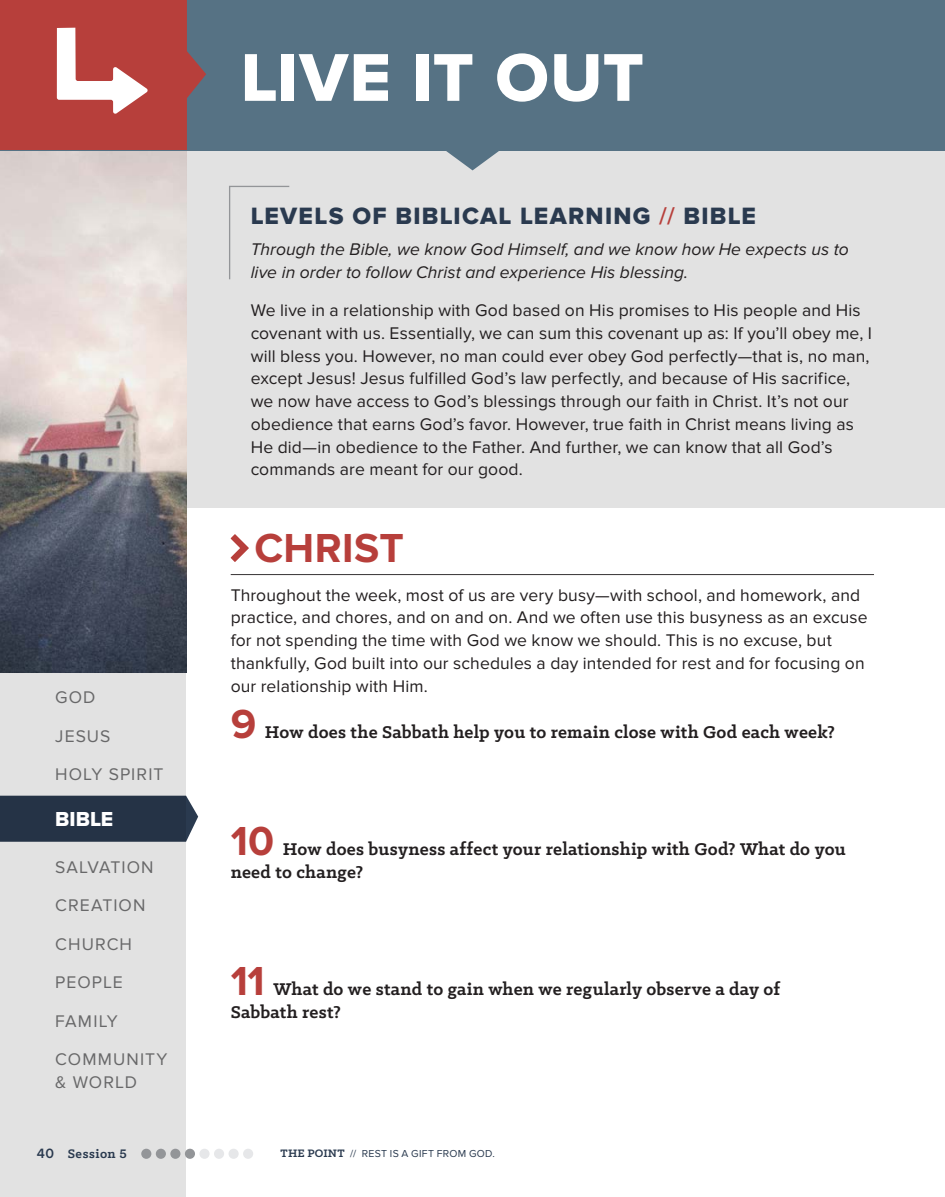
<style>
.page{position:relative;width:945px;height:1197px;background:#fff}
.page>*{position:absolute;margin:0;border:0;box-sizing:border-box;transform-origin:0 0}
.lio_header{font:70px "Proxima Nova Extrabld";letter-spacing:.01em;color:#fff}
.ccc_headers{font:700 42px "Proxima Nova";letter-spacing:.01em;color:#b73f3b}
.LOBL_large{font:24.5px "Proxima Nova Extrabld";letter-spacing:.05em;color:#2a3a4f}
.LOBL_column_bold{font:21px "Proxima Nova Extrabld";letter-spacing:.005em;color:#fff}
.question{font:700 19.25px/22.8px "Klinic Slab";letter-spacing:.015em;color:#231f20}
.body_copy{font:17.5px/22.8px "Proxima Nova";letter-spacing:.005em;color:#231f20}
.body_copy-2{font:italic 17.5px/22.8px "Proxima Nova";letter-spacing:.005em;color:#231f20}
.LOBL_column{font:17.5px/22.8px "Proxima Nova";letter-spacing:.06em;color:#686869}
.t1{font:700 14px "Klinic Slab";letter-spacing:.035em;color:#2a3a4f}
.point_small{font:10.5px "Proxima Nova";letter-spacing:.03em;color:#2a3a4f}
.s1{font-family:"Proxima Nova";font-weight:600;color:#b73f3b}
.s2{font-family:"Proxima Nova";font-size:42px;color:#b73f3b}
.s3{font-family:"Proxima Nova";font-weight:600}
.s4{font-family:"Klinic Slab";font-weight:700;font-size:12.25px}
</style>
<div class="page">
<div style="left:186px;top:150px;width:759px;height:358px;background:#e2e2e2"></div>
<div style="left:0;top:664px;width:186px;height:533px;background:#e2e2e2"></div>
<img style="left:0;top:150px;width:187px;height:522px">
<svg style="left:0;top:796px;width:198px;height:46px;background:#2c394c"></svg>
<div style="left:0;top:0;width:945px;height:150px;background:#567284"></div>
<svg style="left:443px;top:150px;width:60px;height:20px"></svg>
<hr style="left:231px;top:574px;width:643px;height:1px;background:#363334">
<svg style="left:231px;top:534px;width:18px;height:28px"></svg>
<svg style="left:0;top:0;width:206px;height:150px;background:#b65553"></svg>
<svg style="left:229px;top:185px;width:61px;height:95px"></svg>
<div style="left:141px;top:1149px;width:10px;height:10px;background:#939598;border-radius:50%"></div>
<div style="left:156px;top:1149px;width:10px;height:10px;background:#939598;border-radius:50%"></div>
<div style="left:170px;top:1149px;width:10px;height:10px;background:#939598;border-radius:50%"></div>
<div style="left:185px;top:1149px;width:10px;height:10px;background:#939598;border-radius:50%"></div>
<div style="left:199px;top:1149px;width:11px;height:10px;background:#e6e7e9;border-radius:50%"></div>
<div style="left:214px;top:1149px;width:10px;height:10px;background:#e6e7e9;border-radius:50%"></div>
<div style="left:229px;top:1149px;width:10px;height:10px;background:#e6e7e9;border-radius:50%"></div>
<div style="left:243px;top:1149px;width:10px;height:10px;background:#e6e7e9;border-radius:50%"></div>
<p class="lio_header" style="left:241px;top:37px;width:405px">LIVE IT OUT</p>
<p class="LOBL_column" style="left:55px;top:686px;width:42px">GOD</p>
<p class="LOBL_column" style="left:55px;top:725px;width:57px">JESUS</p>
<p class="LOBL_column" style="left:55px;top:763px;width:110px">HOLY SPIRIT</p>
<p class="LOBL_column_bold" style="left:55px;top:807px;width:60px">BIBLE</p>
<p class="LOBL_column" style="left:55px;top:856px;width:100px">SALVATION</p>
<p class="LOBL_column" style="left:55px;top:894px;width:92px">CREATION</p>
<p class="LOBL_column" style="left:55px;top:933px;width:78px">CHURCH</p>
<p class="LOBL_column" style="left:55px;top:971px;width:69px">PEOPLE</p>
<p class="LOBL_column" style="left:55px;top:1010px;width:64px">FAMILY</p>
<p class="LOBL_column" style="left:55px;top:1048px;width:114px">COMMUNITY &amp; WORLD</p>
<p class="LOBL_large" style="left:251px;top:202px;width:507px">LEVELS OF BIBLICAL LEARNING <span class="s1">//</span> BIBLE</p>
<p class="body_copy-2" style="left:251px;top:238px;width:600px">Through the Bible, we know God Himself, and we know how He expects us to live in order to follow Christ and experience His blessing.</p>
<p class="body_copy" style="left:251px;top:299px;width:623px">We live in a relationship with God based on His promises to His people and His covenant with us. Essentially, we can sum this covenant up as: If you’ll obey me, I will bless you. However, no man could ever obey God perfectly—that is, no man, except Jesus! Jesus fulfilled God’s law perfectly, and because of His sacrifice, we now have access to God’s blessings through our faith in Christ. It’s not our obedience that earns God’s favor. However, true faith in Christ means living as He did—in obedience to the Father. And further, we can know that all God’s commands are meant for our good.</p>
<p class="ccc_headers" style="left:254px;top:524px;width:151px">CHRIST</p>
<p class="body_copy" style="left:231px;top:584px;width:638px">Throughout the week, most of us are very busy—with school, and homework, and practice, and chores, and on and on. And we often use this busyness as an excuse for not spending the time with God we know we should. This is no excuse, but thankfully, God built into our schedules a day intended for rest and for focusing on our relationship with Him.</p>
<p class="question" style="left:231px;top:720px;width:606px"><span class="s2">9</span> How does the Sabbath help you to remain close with God each week?</p>
<p class="question" style="left:231px;top:837px;width:617px"><span class="s2">10</span> How does busyness affect your relationship with God? What do you need to change?</p>
<p class="question" style="left:231px;top:977px;width:551px"><span class="s2">11</span> What do we stand to gain when we regularly observe a day of<br>Sabbath rest?</p>
<p class="t1" style="left:37px;top:1144px;width:91px"><span class="s3">40</span> Session 5</p>
<p class="point_small" style="left:281px;top:1148px;width:216px"><span class="s4">THE POINT</span> // REST IS A GIFT FROM GOD.</p>
</div>
